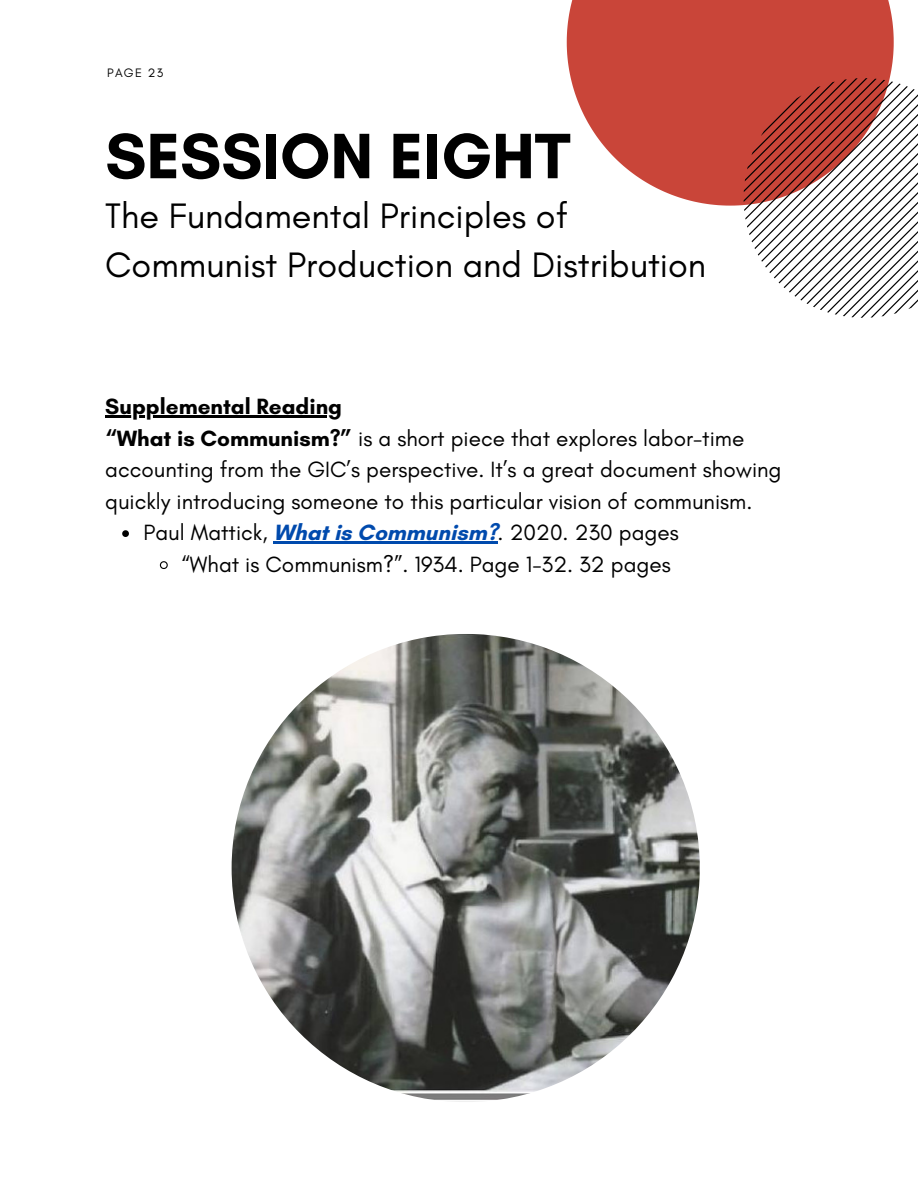
<style>
.page{position:relative;width:918px;height:1188px;background:#fff}
.page>*{position:absolute;margin:0;border:0;box-sizing:border-box;transform-origin:0 0}
.t1{font:700 65.4px "Glacial Indifference";color:#000}
.t2{font:36px/49.5px "Glacial Indifference";color:#000}
.t3{font:22.5px/31.5px "Glacial Indifference";color:#000}
.t4{font:12.45px "Glacial Indifference";letter-spacing:.1em;color:#000}
.s1{font-weight:700}
.s2{font-weight:700;color:#004aad}
</style>
<div class="page">
<svg style="left:567px;top:0;width:327px;height:206px;background:#cf5c52"></svg>
<svg style="left:744px;top:78px;width:174px;height:240px"></svg>
<img style="left:232px;top:634px;width:468px;height:468px;border-radius:50%">
<svg style="left:122px;top:530px;width:7px;height:7px"></svg>
<hr style="left:274px;top:541px;width:224px;height:3px;background:#004aad">
<svg style="left:159px;top:561px;width:9px;height:8px"></svg>
<hr style="left:105px;top:415px;width:237px;height:3px;background:#000">
<p class="t4" style="left:107px;top:66px;width:57px">PAGE 23</p>
<h1 class="t1" style="left:105px;top:116px;width:467px">SESSION EIGHT</h1>
<h2 class="t2" style="left:105px;top:191px;width:602px">The Fundamental Principles of<br>Communist Production and Distribution</h2>
<p class="t3" style="left:105px;top:391px;width:678px"><span class="s1">Supplemental Reading<br>“What is Communism?”</span> is a short piece that explores labor-time accounting from the GIC’s perspective. It’s a great document showing quickly introducing someone to this particular vision of communism.</p>
<p class="t3" style="left:182px;top:517px;width:499px;text-indent:-38px">Paul Mattick, <span class="s2">What is Communism?</span>. 2020. 230 pages “What is Communism?”. 1934. Page 1-32. 32 pages</p>
</div>
